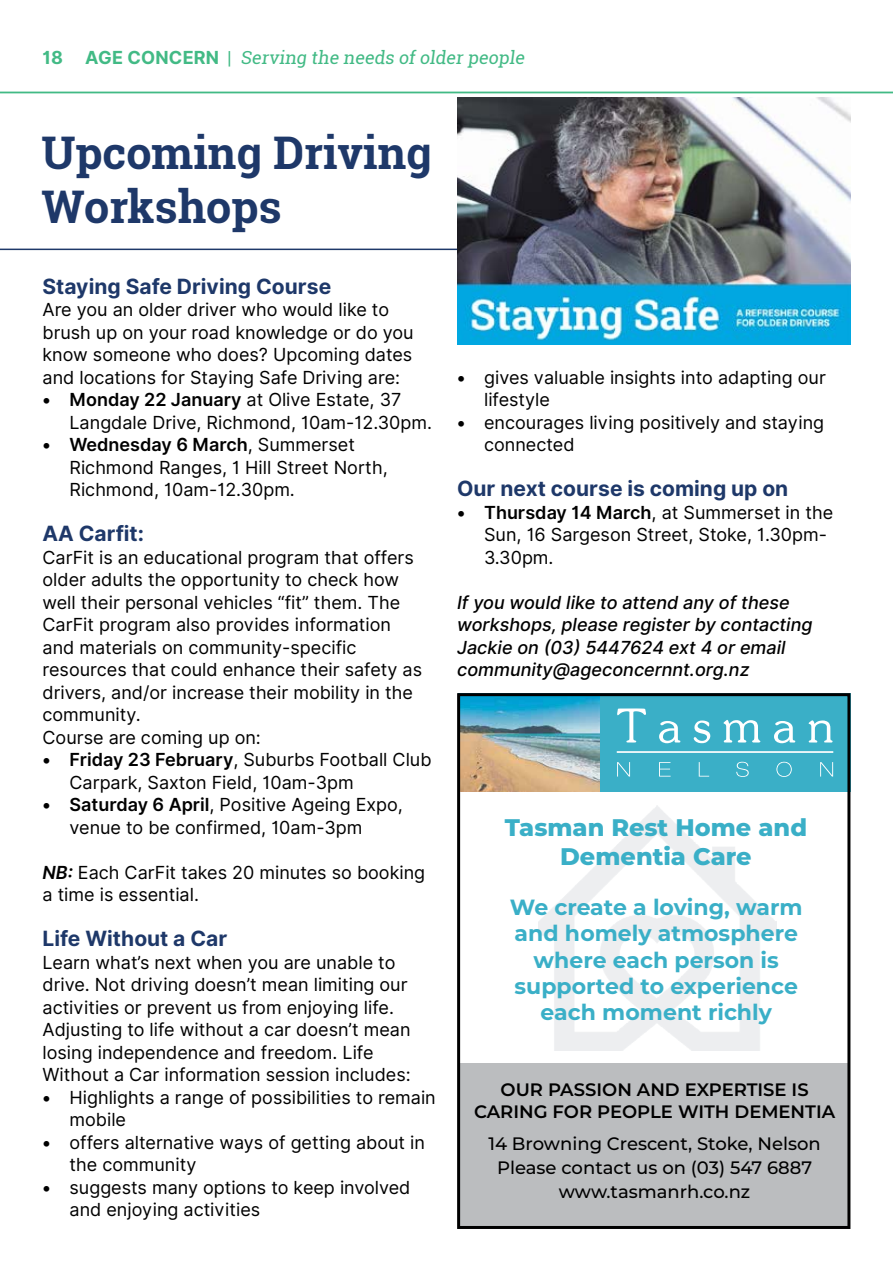
<style>
.page{position:relative;width:893px;height:1263px;background:#fff}
.page>*{position:absolute;margin:0;border:0;box-sizing:border-box;transform-origin:0 0}
.t1{font:700 45px/54px "Roboto Slab";color:#1e3869}
.t2{font:800 24px/28.8px "Montserrat";color:#3aafc7;text-align:center}
.t3{font:700 22.05px/26.4px "Montserrat";color:#3aafc7;text-align:center}
.t4{font:700 21px "Inter";color:#1e3869}
.t5{font:18px/22.5px "Inter";color:#000}
.t6{font:italic 500 18px/22.5px "Inter";color:#000}
.t7{font:500 18px/24px "Montserrat";color:#000;text-align:center}
.t8{font:600 18px/21.6px "Montserrat";color:#000;text-align:center}
.t9{font:18px "Roboto Slab";color:#42ba85}
.s1{font-family:"Inter";font-weight:700}
.s2{font-weight:600}
.s3{font-weight:600;font-style:italic}
</style>
<div class="page">
<hr style="left:0;top:92px;width:893px;height:1px;background:#42ba85">
<div style="left:461px;top:1063px;width:387px;height:162px;background:#bbbdbf"></div>
<div style="left:458px;top:693px;width:392px;height:99px;background:#3aafc7"></div>
<img style="left:461px;top:697px;width:139px;height:95px">
<svg style="left:617px;top:708px;width:29px;height:34px"></svg>
<svg style="left:659px;top:721px;width:21px;height:22px"></svg>
<svg style="left:694px;top:720px;width:16px;height:23px"></svg>
<svg style="left:723px;top:720px;width:37px;height:22px"></svg>
<svg style="left:774px;top:721px;width:21px;height:22px"></svg>
<svg style="left:809px;top:720px;width:23px;height:22px"></svg>
<hr style="left:617px;top:751px;width:216px;height:2px;background:#fff">
<svg style="left:617px;top:762px;width:13px;height:14px"></svg>
<svg style="left:659px;top:762px;width:12px;height:14px"></svg>
<svg style="left:699px;top:762px;width:10px;height:14px"></svg>
<svg style="left:736px;top:762px;width:13px;height:15px"></svg>
<svg style="left:776px;top:762px;width:16px;height:15px"></svg>
<svg style="left:820px;top:762px;width:13px;height:14px"></svg>
<div style="left:457px;top:693px;width:393px;height:536px;border:3px solid #000"></div>
<hr style="left:0;top:249px;width:771px;height:1px;background:#1e3869">
<img style="left:457px;top:98px;width:393px;height:246px">
<p class="t9" style="left:43px;top:45px;width:486px"><span class="s1">1 8 AG E C O N C E R N</span> | Serving the needs of older people</p>
<h1 class="t1" style="left:41px;top:126px;width:392px">Upcoming Driving<br>Workshops</h1>
<p class="t4" style="left:43px;top:271px;width:290px">Staying Safe Driving Course</p>
<p class="t5" style="left:43px;top:298px;width:373px">Are you an older driver who would like to brush up on your road knowledge or do you know someone who does? Upcoming dates and locations for Staying Safe Driving are:</p>
<p class="t5" style="left:70px;top:388px;width:364px;text-indent:-27px"><span class="s2">• Monday 22 January</span> at Olive Estate, 37<br>Langdale Drive, Richmond, 10am-12.30pm.</p>
<p class="t5" style="left:70px;top:433px;width:320px;text-indent:-27px"><span class="s2">• Wednesday 6 March</span>, Summerset<br>Richmond Ranges, 1 Hill Street North,<br>Richmond, 10am-12.30pm.</p>
<p class="t4" style="left:43px;top:518px;width:103px">AA Carfit:</p>
<p class="t5" style="left:43px;top:546px;width:381px">CarFit is an educational program that offers older adults the opportunity to check how well their personal vehicles “fit” them. The CarFit program also provides information and materials on community-specific resources that could enhance their safety as drivers, and/or increase their mobility in the community.<br>Course are coming up on:</p>
<p class="t5" style="left:70px;top:748px;width:364px;text-indent:-27px"><span class="s2">• Friday 23 February</span>, Suburbs Football Club<br>Carpark, Saxton Field, 10am-3pm</p>
<p class="t5" style="left:70px;top:793px;width:335px;text-indent:-27px"><span class="s2">• Saturday 6 April</span>, Positive Ageing Expo, venue to be confirmed, 10am-3pm</p>
<p class="t5" style="left:43px;top:861px;width:384px"><span class="s3">NB:</span> Each CarFit takes 20 minutes so booking a time is essential.</p>
<p class="t4" style="left:43px;top:923px;width:186px">Life Without a Car</p>
<p class="t5" style="left:43px;top:951px;width:370px">Learn what’s next when you are unable to drive. Not driving doesn’t mean limiting our activities or prevent us from enjoying life.<br>Adjusting to life without a car doesn’t mean losing independence and freedom. Life Without a Car information session includes:</p>
<p class="t5" style="left:70px;top:1086px;width:368px;text-indent:-27px">• Highlights a range of possibilities to remain mobile</p>
<p class="t5" style="left:70px;top:1131px;width:357px;text-indent:-27px">• offers alternative ways of getting about in the community</p>
<p class="t5" style="left:70px;top:1176px;width:342px;text-indent:-27px">• suggests many options to keep involved and enjoying activities</p>
<p class="t5" style="left:484px;top:366px;width:343px;text-indent:-27px">• gives valuable insights into adapting our lifestyle</p>
<p class="t5" style="left:484px;top:411px;width:342px;text-indent:-27px">• encourages living positively and staying connected</p>
<p class="t4" style="left:457px;top:473px;width:333px">Our next course is coming up on</p>
<p class="t5" style="left:484px;top:501px;width:351px;text-indent:-27px"><span class="s2">• Thursday 14 March</span>, at Summerset in the<br>Sun, 16 Sargeson Street, Stoke, 1.30pm-<br>3.30pm.</p>
<p class="t6" style="left:457px;top:591px;width:357px">If you would like to attend any of these workshops, please register by contacting Jackie on (03) 5447624 ext 4 or email community@ageconcernnt.org.nz</p>
<h2 class="t2" style="left:505px;top:812px;width:304px">Tasman Rest Home and<br>Dementia Care</h2>
<p class="t3" style="left:510px;top:893px;width:294px">We create a loving, warm and homely atmosphere where each person is supported to experience each moment richly</p>
<p class="t8" style="left:474px;top:1078px;width:363px">OUR PASSION AND EXPERTISE IS<br>CARING FOR PEOPLE WITH DEMENTIA</p>
<p class="t7" style="left:488px;top:1130px;width:334px">14 Browning Crescent, Stoke, Nelson<br>Please contact us on (03) 547 6887 www.tasmanrh.co.nz</p>
</div>
